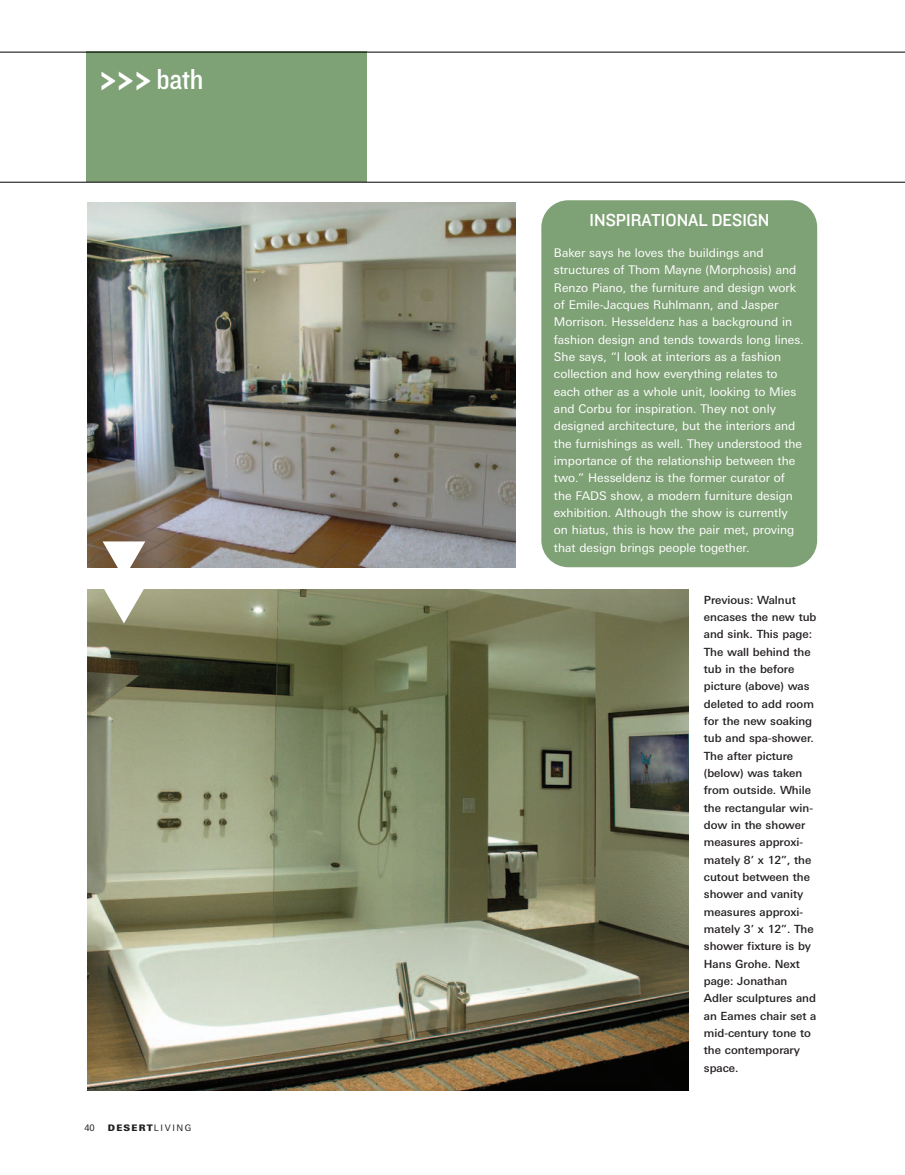
<style>
.page{position:relative;width:905px;height:1175px;background:#fff}
.page>*{position:absolute;margin:0;border:0;box-sizing:border-box;transform-origin:0 0}
.t1{font:30px "Knockout HTF30 Junior Welterwt";color:#fff}
.t2{font:18px "Knockout HTF31 Junior Middlewt";color:#fff}
.t3{font:12px/17.4px "Linotype Univers Basic";color:#fff}
.t4{font:500 11.25px/17.4px "Linotype Univers Basic";color:#231f20}
.t5{font:900 9px "Linotype Univers Basic";letter-spacing:.135em;color:#231f20}
.t6{font:9px "Linotype Univers Basic";color:#231f20}
.s1{font-family:"Knockout HTF68 Full Featherwt";font-size:45px}
.s2{font-weight:400}
</style>
<div class="page">
<div style="left:87px;top:52px;width:280px;height:130px;background:#7ea175"></div>
<hr style="left:0;top:52px;width:904px;height:1px;background:#000002">
<hr style="left:0;top:182px;width:904px;height:1px;background:#000002">
<img style="left:88px;top:589px;width:600px;height:501px">
<img style="left:88px;top:202px;width:427px;height:365px">
<div style="left:541px;top:200px;width:276px;height:367px;background:#7ea175;border-radius:27px"></div>
<svg style="left:103px;top:541px;width:42px;height:82px"></svg>
<h1 class="t1" style="left:99px;top:61px;width:106px"><span class="s1">&gt;&gt;&gt;</span> bath</h1>
<p class="t6" style="left:84px;top:1124px;width:12px">40</p>
<p class="t5" style="left:108px;top:1124px;width:85px">DESERT<span class="s2">LIVING</span></p>
<h2 class="t2" style="left:589px;top:209px;width:181px">INSPIRATIONAL DESIGN</h2>
<p class="t3" style="left:554px;top:245px;width:251px">Baker says he loves the buildings and structures of Thom Mayne (Morphosis) and Renzo Piano, the furniture and design work of Emile-Jacques Ruhlmann, and Jasper Morrison. Hesseldenz has a background in fashion design and tends towards long lines.<br>She says, “I look at interiors as a fashion collection and how everything relates to each other as a whole unit, looking to Mies and Corbu for inspiration. They not only designed architecture, but the interiors and the furnishings as well. They understood the importance of the relationship between the two.” Hesseldenz is the former curator of the FADS show, a modern furniture design exhibition. Although the show is currently on hiatus, this is how the pair met, proving</p>
<p class="t3" style="left:554px;top:540px;width:197px">that design brings people together.</p>
<p class="t4" style="left:704px;top:592px;width:114px">Previous: Walnut encases the new tub and sink. This page:<br>The wall behind the tub in the before picture (above) was deleted to add room for the new soaking tub and spa-shower.<br>The after picture (below) was taken from outside. While the rectangular win&shy;dow in the shower measures approxi&shy;mately 8’ x 12”, the cutout between the shower and vanity measures approxi&shy;mately 3’ x 12”. The shower fixture is by<br>Hans Grohe. Next page: Jonathan<br>Adler sculptures and an Eames chair set a mid-century tone to the contemporary space.</p>
</div>
